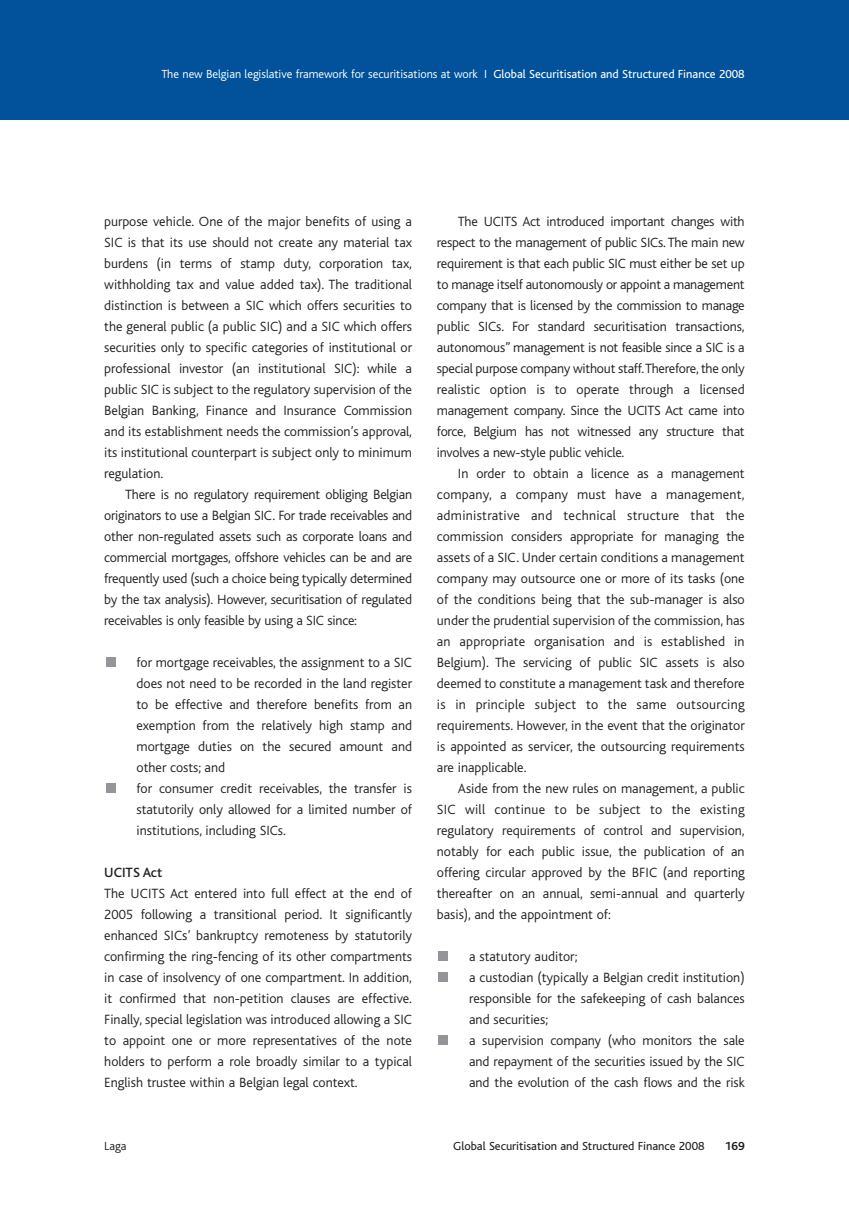
<style>
.page{position:relative;width:849px;height:1221px;background:#fff}
.page>*{position:absolute;margin:0;border:0;box-sizing:border-box;transform-origin:0 0}
.t1{font:300 14px/21px "Bliss";color:#231f20;text-align:justify}
.t2{font:500 14px "Bliss";color:#231f20}
.t3{font:300 12.25px "Bliss";color:#fff}
.t4{font:12.25px "Bliss";color:#231f20}
.t5{font:300 12.25px "Bliss";color:#231f20}
.t6{font:700 12.25px "Bliss";color:#231f20}
.s1{font-weight:400}
</style>
<div class="page">
<div style="left:0;top:1px;width:848px;height:118px;background:#01529a"></div>
<div style="left:438px;top:1035px;width:10px;height:9px;background:#939598"></div>
<div style="left:438px;top:972px;width:10px;height:9px;background:#939598"></div>
<div style="left:438px;top:951px;width:10px;height:9px;background:#939598"></div>
<div style="left:106px;top:783px;width:9px;height:9px;background:#939598"></div>
<div style="left:106px;top:657px;width:9px;height:9px;background:#939598"></div>
<p class="t3" style="left:161px;top:69px;width:584px">The new Belgian legislative framework for securitisations at work I <span class="s1">Global Securitisation and Structured Finance 2008</span></p>
<p class="t1" style="left:104px;top:211px;width:309px">purpose vehicle. One of the major benefits of using a SIC is that its use should not create any material tax burdens (in terms of stamp duty, corporation tax, withholding tax and value added tax). The traditional distinction is between a SIC which offers securities to the general public (a public SIC) and a SIC which offers securities only to specific categories of institutional or professional investor (an institutional SIC): while a public SIC is subject to the regulatory supervision of the Belgian Banking, Finance and Insurance Commission and its establishment needs the commission’s approval, its institutional counterpart is subject only to minimum regulation.</p>
<p class="t1" style="left:104px;top:484px;width:309px;text-indent:21px">There is no regulatory requirement obliging Belgian originators to use a Belgian SIC. For trade receivables and other non-regulated assets such as corporate loans and commercial mortgages, offshore vehicles can be and are frequently used (such a choice being typically determined by the tax analysis). However, securitisation of regulated receivables is only feasible by using a SIC since:</p>
<p class="t1" style="left:136px;top:652px;width:277px;text-align:left">for mortgage receivables, the assignment to a SIC does not need to be recorded in the land register to be effective and therefore benefits from an exemption from the relatively high stamp and mortgage duties on the secured amount and other costs; and<br>for consumer credit receivables, the transfer is statutorily only allowed for a limited number of institutions, including SICs.</p>
<p class="t2" style="left:104px;top:867px;width:59px">UCITS Act</p>
<p class="t1" style="left:104px;top:883px;width:309px">The UCITS Act entered into full effect at the end of 2005 following a transitional period. It significantly enhanced SICs’ bankruptcy remoteness by statutorily confirming the ring-fencing of its other compartments in case of insolvency of one compartment. In addition, it confirmed that non-petition clauses are effective.<br>Finally, special legislation was introduced allowing a SIC to appoint one or more representatives of the note holders to perform a role broadly similar to a typical English trustee within a Belgian legal context.</p>
<p class="t1" style="left:437px;top:211px;width:309px;text-indent:21px">The UCITS Act introduced important changes with respect to the management of public SICs. The main new requirement is that each public SIC must either be set up to manage itself autonomously or appoint a management company that is licensed by the commission to manage public SICs. For standard securitisation transactions, autonomous” management is not feasible since a SIC is a special purpose company without staff.Therefore, the only realistic option is to operate through a licensed management company. Since the UCITS Act came into force, Belgium has not witnessed any structure that involves a new-style public vehicle.</p>
<p class="t1" style="left:437px;top:463px;width:309px;text-indent:21px">In order to obtain a licence as a management company, a company must have a management, administrative and technical structure that the commission considers appropriate for managing the assets of a SIC. Under certain conditions a management company may outsource one or more of its tasks (one of the conditions being that the sub-manager is also under the prudential supervision of the commission, has an appropriate organisation and is established in Belgium). The servicing of public SIC assets is also deemed to constitute a management task and therefore is in principle subject to the same outsourcing requirements. However, in the event that the originator is appointed as servicer, the outsourcing requirements are inapplicable.</p>
<p class="t1" style="left:437px;top:778px;width:309px;text-indent:21px">Aside from the new rules on management, a public SIC will continue to be subject to the existing regulatory requirements of control and supervision, notably for each public issue, the publication of an offering circular approved by the BFIC (and reporting thereafter on an annual, semi-annual and quarterly basis), and the appointment of:</p>
<p class="t1" style="left:469px;top:946px;width:277px;text-align:left">a statutory auditor;<br>a custodian (typically a Belgian credit institution) responsible for the safekeeping of cash balances and securities;<br>a supervision company (who monitors the sale and repayment of the securities issued by the SIC and the evolution of the cash flows and the risk</p>
<p class="t5" style="left:104px;top:1140px;width:24px">Laga</p>
<p class="t4" style="left:453px;top:1141px;width:253px">Global Securitisation and Structured Finance 2008</p>
<p class="t6" style="left:724px;top:1141px;width:21px">169</p>
</div>
